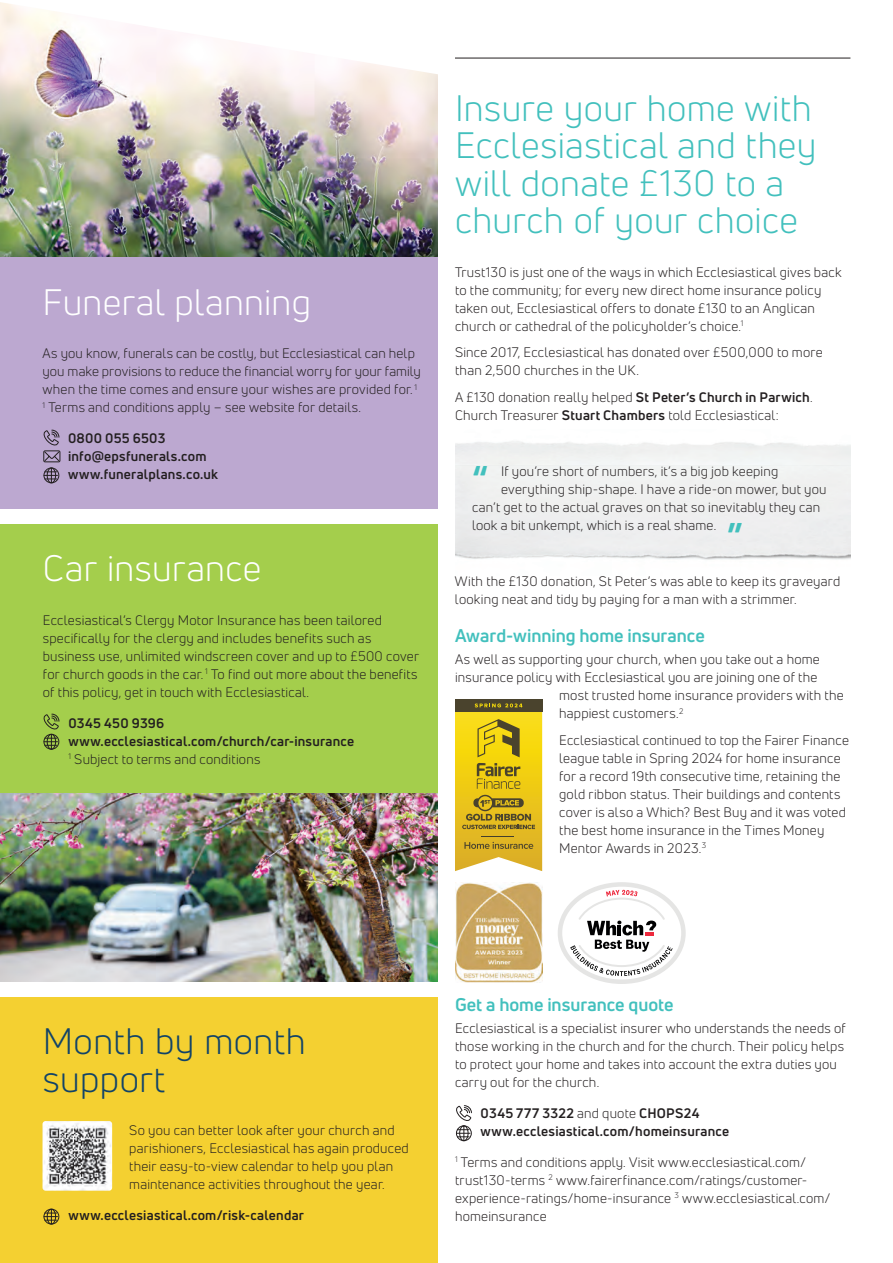
<style>
.page{position:relative;width:893px;height:1263px;background:#fff}
.page>*{position:absolute;margin:0;border:0;box-sizing:border-box;transform-origin:0 0}
._13_Footnotes{font:700 37.8px "Uni Neue";color:#42c0bd}
._07B_Main_Title_Turquoise{font:36px/37.5px "Uni Neue";letter-spacing:.015em;color:#42c0bd}
._07B_Main_Title_Turquoise-2{font:36px "Uni Neue";letter-spacing:.01em;color:#fff}
._07B_Main_Title_Turquoise-3{font:36px/37.5px "Uni Neue";letter-spacing:.01em;color:#114368}
._11B_Subhead_Turquoise{font:700 18px "Uni Neue";letter-spacing:-.005em;color:#42c0bd}
._08A_Main_Copy{font:13.5px/18px "Uni Neue";letter-spacing:.015em;color:#231f20}
._08A_Main_Copy-2{font:700 13.5px/18px "Uni Neue";letter-spacing:.02em;color:#231f20}
.s1{font-weight:400}
.s2{font-weight:700}
</style>
<div class="page">
<img style="left:0;top:2px;width:438px;height:256px">
<div style="left:0;top:525px;width:438px;height:269px;background:#a4ce4c"></div>
<div style="left:0;top:258px;width:438px;height:251px;background:#bca8d0"></div>
<div style="left:0;top:997px;width:438px;height:266px;background:#f4d031"></div>
<img style="left:0;top:794px;width:438px;height:187px">
<svg style="left:455px;top:699px;width:87px;height:172px;background:#ceb125"></svg>
<img style="left:455px;top:883px;width:87px;height:99px">
<svg style="left:560px;top:884px;width:123px;height:98px"></svg>
<div style="left:558px;top:882px;width:128px;height:102px;border:5px solid #e5e5e4;border-radius:50%"></div>
<svg style="left:570px;top:890px;width:103px;height:86px"></svg>
<img style="left:43px;top:1121px;width:69px;height:70px">
<svg style="left:43px;top:429px;width:18px;height:33px"></svg>
<svg style="left:43px;top:468px;width:17px;height:16px"></svg>
<svg style="left:43px;top:713px;width:17px;height:37px"></svg>
<svg style="left:456px;top:1105px;width:16px;height:37px"></svg>
<svg style="left:43px;top:1209px;width:17px;height:16px"></svg>
<hr style="left:455px;top:58px;width:395px;height:1px;background:#231f20">
<p class="_07B_Main_Title_Turquoise-2" style="left:43px;top:280px;width:270px">Funeral planning</p>
<p class="_08A_Main_Copy" style="left:43px;top:344px;width:380px">As you know, funerals can be costly, but Ecclesiastical can help you make provisions to reduce the financial worry for your family when the time comes and ensure your wishes are provided for. <sup>1<br>1</sup> Terms and conditions apply – see website for details.</p>
<p class="_08A_Main_Copy-2" style="left:68px;top:429px;width:152px">0800 055 6503 info@epsfunerals.com www.funeralplans.co.uk</p>
<p class="_07B_Main_Title_Turquoise-2" style="left:43px;top:547px;width:220px">Car insurance</p>
<p class="_08A_Main_Copy" style="left:43px;top:611px;width:378px">Ecclesiastical’s Clergy Motor Insurance has been tailored specifically for the clergy and includes benefits such as business use, unlimited windscreen cover and up to £500 cover for church goods in the car. <sup>1</sup> To find out more about the benefits of this policy, get in touch with Ecclesiastical.</p>
<p class="_08A_Main_Copy-2" style="left:68px;top:714px;width:287px">0345 450 9396 www.ecclesiastical.com/church/car-insurance<br><sup>1</sup> <span class="s1">Subject to terms and conditions</span></p>
<p class="_07B_Main_Title_Turquoise" style="left:455px;top:89px;width:363px">Insure your home with<br>Ecclesiastical and they will donate £130 to a church of your choice</p>
<p class="_08A_Main_Copy" style="left:455px;top:263px;width:388px">Trust130 is just one of the ways in which Ecclesiastical gives back to the community; for every new direct home insurance policy taken out, Ecclesiastical offers to donate £130 to an Anglican church or cathedral of the policyholder’s choice.<sup>1</sup></p>
<p class="_08A_Main_Copy" style="left:455px;top:343px;width:369px">Since 2017, Ecclesiastical has donated over £500,000 to more than 2,500 churches in the UK.</p>
<p class="_08A_Main_Copy" style="left:455px;top:388px;width:359px">A £130 donation really helped <span class="s2">St Peter’s Church in Parwich</span>.<br>Church Treasurer <span class="s2">Stuart Chambers</span> told Ecclesiastical:</p>
<p class="_08A_Main_Copy" style="left:501px;top:462px;width:279px">If you’re short of numbers, it’s a big job keeping</p>
<p class="_08A_Main_Copy" style="left:501px;top:480px;width:327px">everything ship-shape. I have a ride-on mower, but you</p>
<p class="_08A_Main_Copy" style="left:472px;top:498px;width:350px">can’t get to the actual graves on that so inevitably they can</p>
<p class="_08A_Main_Copy" style="left:472px;top:516px;width:246px">look a bit unkempt, which is a real shame.</p>
<p class="_13_Footnotes" style="left:472px;top:456px;width:18px">“</p>
<p class="_13_Footnotes" style="left:727px;top:513px;width:18px">”</p>
<p class="_08A_Main_Copy" style="left:455px;top:572px;width:387px">With the £130 donation, St Peter’s was able to keep its graveyard looking neat and tidy by paying for a man with a strimmer.</p>
<p class="_11B_Subhead_Turquoise" style="left:455px;top:624px;width:251px">Award-winning home insurance</p>
<p class="_08A_Main_Copy" style="left:455px;top:650px;width:366px">As well as supporting your church, when you take out a home</p>
<p class="_08A_Main_Copy" style="left:455px;top:668px;width:364px">insurance policy with Ecclesiastical you are joining one of the</p>
<p class="_08A_Main_Copy" style="left:559px;top:686px;width:286px">most trusted home insurance providers with the</p>
<p class="_08A_Main_Copy" style="left:559px;top:704px;width:126px">happiest customers.<sup>2</sup></p>
<p class="_08A_Main_Copy" style="left:559px;top:731px;width:291px">Ecclesiastical continued to top the Fairer Finance league table in Spring 2024 for home insurance for a record 19th consecutive time, retaining the gold ribbon status. Their buildings and contents cover is also a Which? Best Buy and it was voted the best home insurance in the Times Money Mentor Awards in 2023.<sup>3</sup></p>
<p class="_07B_Main_Title_Turquoise-3" style="left:43px;top:1022px;width:264px">Month by month support</p>
<p class="_08A_Main_Copy" style="left:129px;top:1121px;width:281px">So you can better look after your church and parishioners, Ecclesiastical has again produced their easy-to-view calendar to help you plan maintenance activities throughout the year.</p>
<p class="_08A_Main_Copy-2" style="left:68px;top:1206px;width:237px">www.ecclesiastical.com/risk-calendar</p>
<p class="_11B_Subhead_Turquoise" style="left:455px;top:993px;width:220px">Get a home insurance quote</p>
<p class="_08A_Main_Copy" style="left:455px;top:1019px;width:392px">Ecclesiastical is a specialist insurer who understands the needs of those working in the church and for the church. Their policy helps to protect your home and takes into account the extra duties you carry out for the church.</p>
<p class="_08A_Main_Copy-2" style="left:480px;top:1104px;width:250px">0345 777 3322 <span class="s1">and quote</span> CHOPS24 www.ecclesiastical.com/homeinsurance</p>
<p class="_08A_Main_Copy" style="left:455px;top:1153px;width:377px"><sup>1</sup> Terms and conditions apply. Visit www.ecclesiastical.com/ trust130-terms <sup>2</sup> www.fairerfinance.com/ratings/customer&shy;experience-ratings/home-insurance <sup>3</sup> www.ecclesiastical.com/ homeinsurance</p>
</div>
